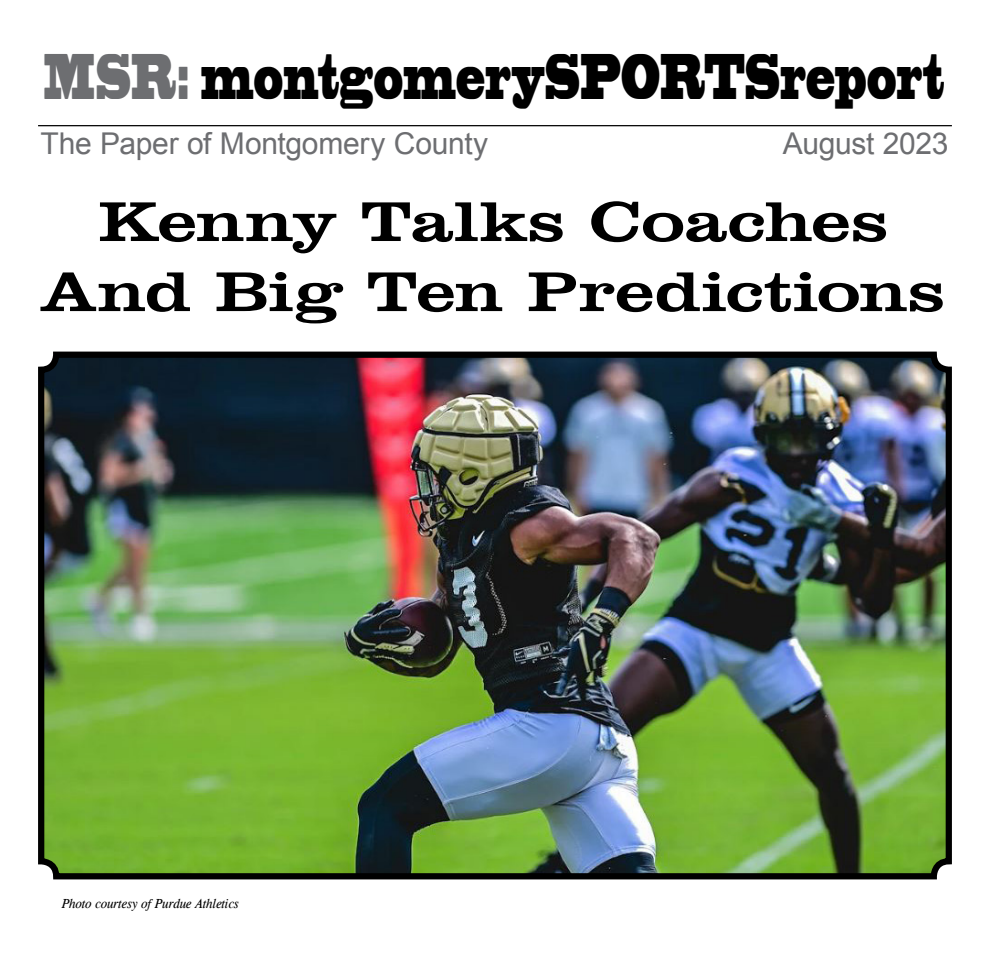
<style>
.page{position:relative;width:990px;height:977px;background:#fff}
.page>*{position:absolute;margin:0;border:0;box-sizing:border-box;transform-origin:0 0}
.Regular_hed{font:60px "Blackoak Std";color:#000;scale:.37 1}
.Regular_hed-2{font:57.5px/70px "Clarendon BT";letter-spacing:-.015em;color:#000;text-align:center;scale:1.31 1}
.Regular_hed-3{font:30px "Arial";letter-spacing:-.01em;color:#6d6e71}
.t1{font:italic 13.12px "CG Times";letter-spacing:-.01em;color:#000}
.s1{color:#6d6e71}
</style>
<div class="page">
<hr style="left:38px;top:125px;width:914px;height:1px;background:#000">
<img style="left:45px;top:358px;width:900px;height:514px">
<div style="left:38px;top:351px;width:914px;height:528px;border:6px solid #000;border-radius:15px"></div>
<p class="Regular_hed" style="left:44px;top:37px;width:2434px"><span class="s1">MSR:</span> montgomerySPORTSreport</p>
<p class="Regular_hed-3" style="left:41px;top:124px;width:449px">The Paper of Montgomery County</p>
<p class="Regular_hed-3" style="left:783px;top:124px;width:167px">August 2023</p>
<p class="Regular_hed-2" style="left:42px;top:185px;width:691px">Kenny Talks Coaches<br>And Big Ten Predictions</p>
<p class="t1" style="left:62px;top:896px;width:179px">Photo courtesy of Purdue Athletics</p>
</div>
